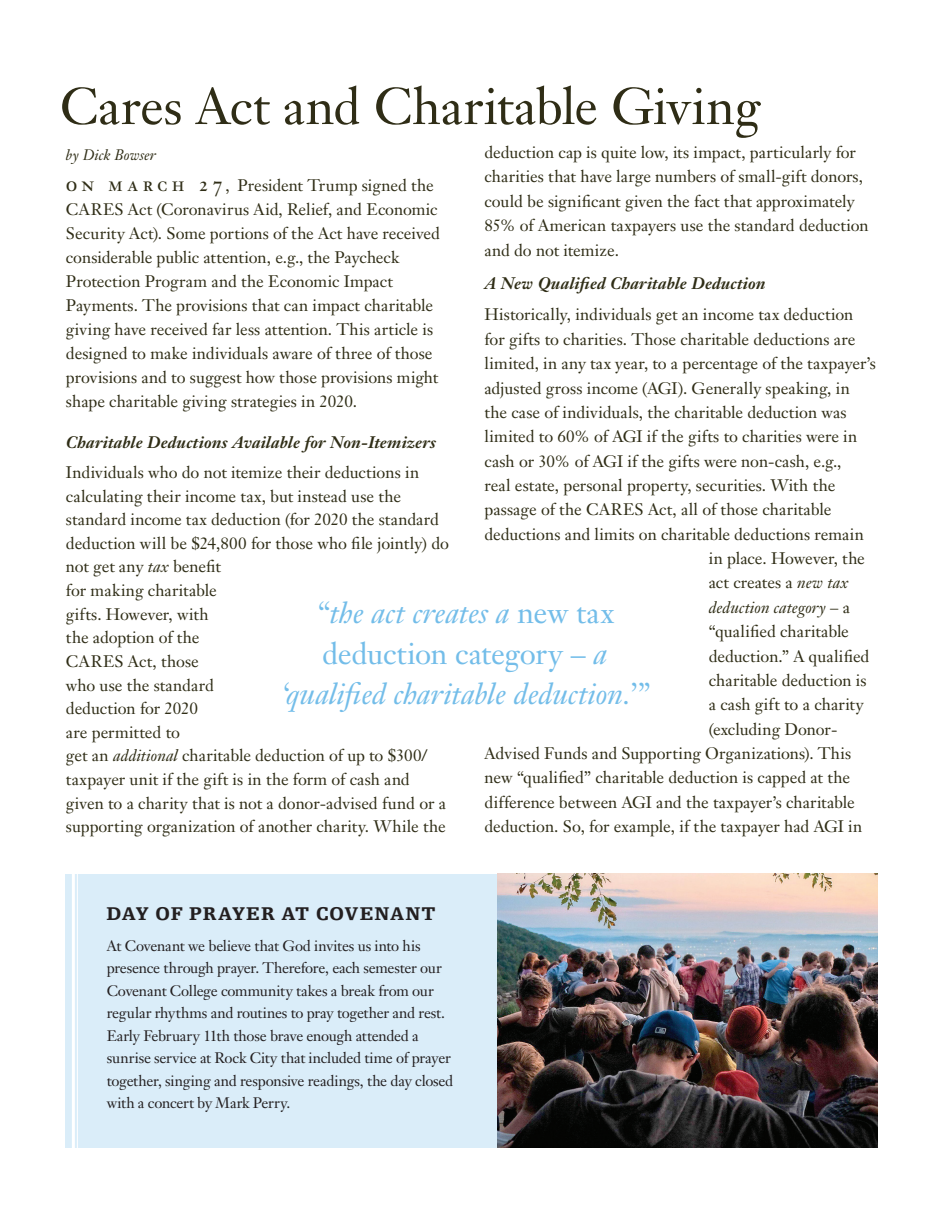
<style>
.page{position:relative;width:945px;height:1215px;background:#fff}
.page>*{position:absolute;margin:0;border:0;box-sizing:border-box;transform-origin:0 0}
.t1{font:51px "Janson Text LT Std";color:#2f2d16}
.t2{font:italic 30px/40.5px "Janson Text LT Std";letter-spacing:-.005em;color:#73bde9;text-align:center}
.t3{font:900 19.5px "Egyptienne FLT Std";letter-spacing:.03em;color:#231f20}
.t4{font:16.5px/23.7px "Janson Text LT Std";color:#2f2d16}
.t5{font:italic 700 16.5px "Janson Text LT Std";letter-spacing:.005em;color:#2f2d16}
.t6{font:16.5px "Janson Text LT Std";letter-spacing:.02em;color:#2f2d16}
.t7{font:italic 16.5px "Janson Text LT Std";letter-spacing:.005em;color:#2f2d16}
.t8{font:15px/22.5px "Janson Text LT Std";letter-spacing:-.015em;color:#231f20}
.t9{font:italic 15px "Janson Text LT Std";letter-spacing:.01em;color:#2f2d16}
.s1{font-size:21px}
.s2{font-style:italic}
.s3{font-style:normal}
</style>
<div class="page">
<div style="left:78px;top:873px;width:787px;height:275px;background:#daedf9"></div>
<img style="left:498px;top:874px;width:380px;height:273px">
<h1 class="t1" style="left:60px;top:74px;width:702px">Cares Act and Charitable Giving</h1>
<p class="t9" style="left:66px;top:146px;width:92px">by Dick Bowser</p>
<p class="t4" style="left:66px;top:173px;width:376px"><span class="s1">o n m a r c h 27</span>, President Trump signed the CARES Act (Coronavirus Aid, Relief, and Economic Security Act). Some portions of the Act have received considerable public attention, e.g., the Paycheck Protection Program and the Economic Impact Payments. The provisions that can impact charitable giving have received far less attention. This article is designed to make individuals aware of three of those provisions and to suggest how those provisions might shape charitable giving strategies in 2020.</p>
<p class="t5" style="left:66px;top:431px;width:371px">Charitable Deductions Available for Non-Itemizers</p>
<p class="t4" style="left:66px;top:460px;width:384px">Individuals who do not itemize their deductions in calculating their income tax, but instead use the standard income tax deduction (for 2020 the standard deduction will be $24,800 for those who file jointly) do not get any <span class="s2">tax</span> benefit<br>for making charitable<br>gifts. However, with<br>the adoption of the<br>CARES Act, those<br>who use the standard<br>deduction for 2020<br>are permitted to<br>get an <span class="s2">additional</span> charitable deduction of up to $300/ taxpayer unit if the gift is in the form of cash and given to a charity that is not a donor-advised fund or a supporting organization of another charity. While the</p>
<p class="t4" style="left:484px;top:140px;width:386px;line-height:24.3px">deduction cap is quite low, its impact, particularly for charities that have large numbers of small-gift donors, could be significant given the fact that approximately 85% of American taxpayers use the standard deduction and do not itemize.</p>
<p class="t5" style="left:484px;top:273px;width:283px">A New Qualified Charitable Deduction</p>
<p class="t4" style="left:484px;top:303px;width:370px">Historically, individuals get an income tax deduction</p>
<p class="t4" style="left:484px;top:327px;width:372px">for gifts to charities. Those charitable deductions are</p>
<p class="t4" style="left:484px;top:351px;width:393px">limited, in any tax year, to a percentage of the taxpayer’s</p>
<p class="t4" style="left:484px;top:376px;width:367px">adjusted gross income (AGI). Generally speaking, in</p>
<p class="t4" style="left:484px;top:400px;width:364px">the case of individuals, the charitable deduction was</p>
<p class="t4" style="left:484px;top:425px;width:374px">limited to 60% of AGI if the gifts to charities were in</p>
<p class="t4" style="left:484px;top:449px;width:359px">cash or 30% of AGI if the gifts were non-cash, e.g.,</p>
<p class="t4" style="left:484px;top:473px;width:352px">real estate, personal property, securities. With the</p>
<p class="t6" style="left:484px;top:499px;width:348px">passage of the CARES Act, all of those charitable</p>
<p class="t4" style="left:484px;top:522px;width:381px">deductions and limits on charitable deductions remain</p>
<p class="t4" style="left:709px;top:546px;width:158px">in place. However, the</p>
<p class="t4" style="left:709px;top:571px;width:141px">act creates a <span class="s2">new tax</span></p>
<p class="t7" style="left:709px;top:597px;width:143px">deduction category <span class="s3">– a</span></p>
<p class="t4" style="left:709px;top:620px;width:142px">“qualified charitable</p>
<p class="t4" style="left:709px;top:644px;width:162px">deduction.” A qualified</p>
<p class="t4" style="left:709px;top:668px;width:159px">charitable deduction is</p>
<p class="t4" style="left:709px;top:693px;width:157px">a cash gift to a charity</p>
<p class="t4" style="left:709px;top:717px;width:130px">(excluding Donor-</p>
<p class="t4" style="left:484px;top:741px;width:368px">Advised Funds and Supporting Organizations). This</p>
<p class="t4" style="left:484px;top:766px;width:367px">new “qualified” charitable deduction is capped at the</p>
<p class="t4" style="left:484px;top:790px;width:372px">difference between AGI and the taxpayer’s charitable</p>
<p class="t4" style="left:484px;top:814px;width:379px">deduction. So, for example, if the taxpayer had AGI in</p>
<h2 class="t2" style="left:281px;top:593px;width:370px">“the act creates a <span class="s3">new tax deduction category</span> – a ‘qualified charitable deduction.’”</h2>
<p class="t3" style="left:107px;top:903px;width:331px">DAY OF PRAYER AT COVENANT</p>
<p class="t8" style="left:107px;top:934px;width:348px">At Covenant we believe that God invites us into his presence through prayer. Therefore, each semester our Covenant College community takes a break from our regular rhythms and routines to pray together and rest.<br>Early February 11th those brave enough attended a sunrise service at Rock City that included time of prayer together, singing and responsive readings, the day closed with a concert by Mark Perry.</p>
</div>
